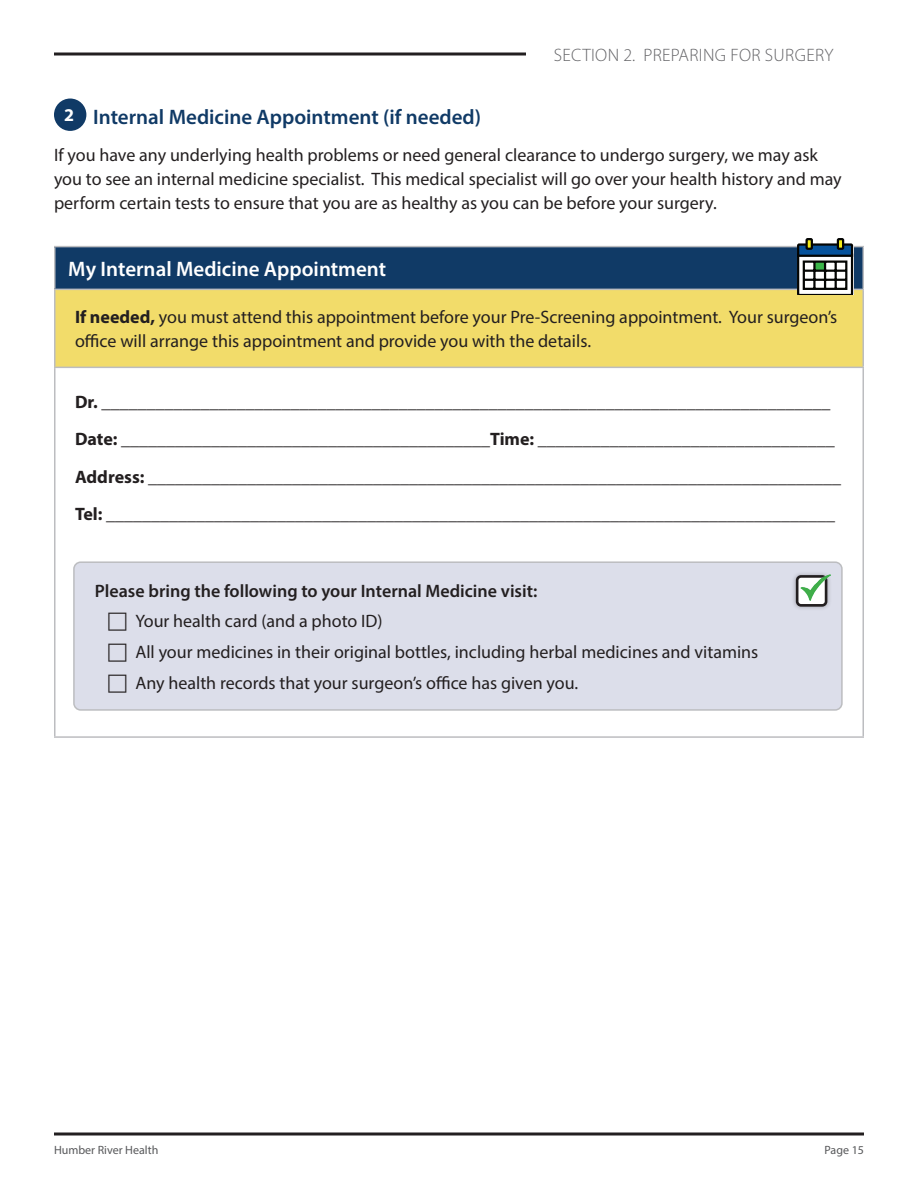
<style>
.page{position:relative;width:918px;height:1188px;background:#fff}
.page>*{position:absolute;margin:0;border:0;box-sizing:border-box;transform-origin:0 0}
.Subheading{font:600 21px "Myriad Pro";color:#103a66}
.Body_Text{font:600 21px "Myriad Pro";color:#fff}
.Body_Text-2{font:18px/24px "Myriad Pro";color:#231f20}
.Body_Text-3{font:700 18px "Myriad Pro";color:#231f20}
.Body_Text-4{font:600 18px "Myriad Pro";color:#231f20}
.t1{font:300 18px "Myriad Pro";letter-spacing:.02em;color:#636366}
.Body_Text-5{font:700 18px "Myriad Pro";color:#fff}
.t2{font:12px "Myriad Pro";color:#57585a}
.s1{font-weight:700}
</style>
<div class="page">
<svg style="left:54px;top:52px;width:472px;height:4px;background:#595657"></svg>
<svg style="left:54px;top:1132px;width:810px;height:4px;background:#595657"></svg>
<div style="left:54px;top:99px;width:32px;height:32px;background:#103a66;border-radius:50%"></div>
<div style="left:55px;top:247px;width:808px;height:42px;background:#103a66"></div>
<div style="left:55px;top:289px;width:808px;height:78px;background:#f2dc6a"></div>
<hr style="left:54px;top:367px;width:810px;height:1px;background:#bcbdc0">
<hr style="left:54px;top:289px;width:810px;height:1px;background:#bcbdc0">
<hr style="left:54px;top:290px;width:2px;height:77px;background:#bcbdc0">
<hr style="left:862px;top:290px;width:2px;height:77px;background:#bcbdc0">
<hr style="left:54px;top:368px;width:2px;height:368px;background:#bcbdc0">
<hr style="left:862px;top:368px;width:2px;height:368px;background:#bcbdc0">
<hr style="left:54px;top:736px;width:810px;height:2px;background:#bcbdc0">
<hr style="left:54px;top:246px;width:810px;height:1px;background:#bcbdc0">
<hr style="left:54px;top:247px;width:2px;height:42px;background:#bcbdc0">
<hr style="left:862px;top:247px;width:2px;height:42px;background:#bcbdc0">
<div style="left:807px;top:239px;width:5px;height:10px;background:#f2eb17"></div>
<div style="left:806px;top:238px;width:7px;height:12px;border:2px solid #040503"></div>
<div style="left:838px;top:239px;width:5px;height:10px;background:#f2eb17"></div>
<div style="left:837px;top:238px;width:7px;height:12px;border:2px solid #040503"></div>
<svg style="left:797px;top:242px;width:56px;height:52px;background:#768388"></svg>
<div style="left:74px;top:562px;width:768px;height:148px;background:#dcdeea;border-radius:7px"></div>
<div style="left:73px;top:561px;width:770px;height:150px;border:2px solid #bcbdc0;border-radius:7px"></div>
<div style="left:792px;top:571px;width:40px;height:40px;background:#231f20;opacity:.3"></div>
<div style="left:796px;top:575px;width:31px;height:32px;border:3px solid #231f20;border-radius:4px"></div>
<img style="left:796px;top:574px;width:36px;height:31px">
<p class="t1" style="left:554px;top:44px;width:281px">SECTION 2. PREPARING FOR SURGERY</p>
<p class="Subheading" style="left:93px;top:103px;width:390px">Internal Medicine Appointment (if needed)</p>
<p class="Body_Text-2" style="left:54px;top:143px;width:789px">If you have any underlying health problems or need general clearance to undergo surgery, we may ask you to see an internal medicine specialist. This medical specialist will go over your health history and may perform certain tests to ensure that you are as healthy as you can be before your surgery.</p>
<p class="Body_Text-5" style="left:64px;top:104px;width:11px">2</p>
<p class="Body_Text" style="left:68px;top:255px;width:319px">My Internal Medicine Appointment</p>
<p class="Body_Text-2" style="left:75px;top:305px;width:764px"><span class="s1">If needed,</span> you must attend this appointment before your Pre-Screening appointment. Your surgeon’s office will arrange this appointment and provide you with the details.</p>
<p class="Body_Text-3" style="left:75px;top:390px;width:757px">Dr. _________________________________________________________________________________</p>
<p class="Body_Text-2" style="left:75px;top:427px;width:761px"><span class="s1">Date:</span> _________________________________________<span class="s1">Time:</span> _________________________________</p>
<p class="Body_Text-3" style="left:75px;top:465px;width:768px">Address: _____________________________________________________________________________</p>
<p class="Body_Text-3" style="left:75px;top:503px;width:762px">Tel: _________________________________________________________________________________</p>
<p class="Body_Text-4" style="left:95px;top:579px;width:444px">Please bring the following to your Internal Medicine visit:</p>
<p class="Body_Text-2" style="left:135px;top:609px;width:249px">Your health card (and a photo ID)</p>
<p class="Body_Text-2" style="left:135px;top:640px;width:625px">All your medicines in their original bottles, including herbal medicines and vitamins</p>
<p class="Body_Text-2" style="left:135px;top:671px;width:444px">Any health records that your surgeon’s office has given you.</p>
<p class="t2" style="left:54px;top:1143px;width:106px">Humber River Health</p>
<p class="t2" style="left:825px;top:1143px;width:41px">Page 15</p>
</div>
